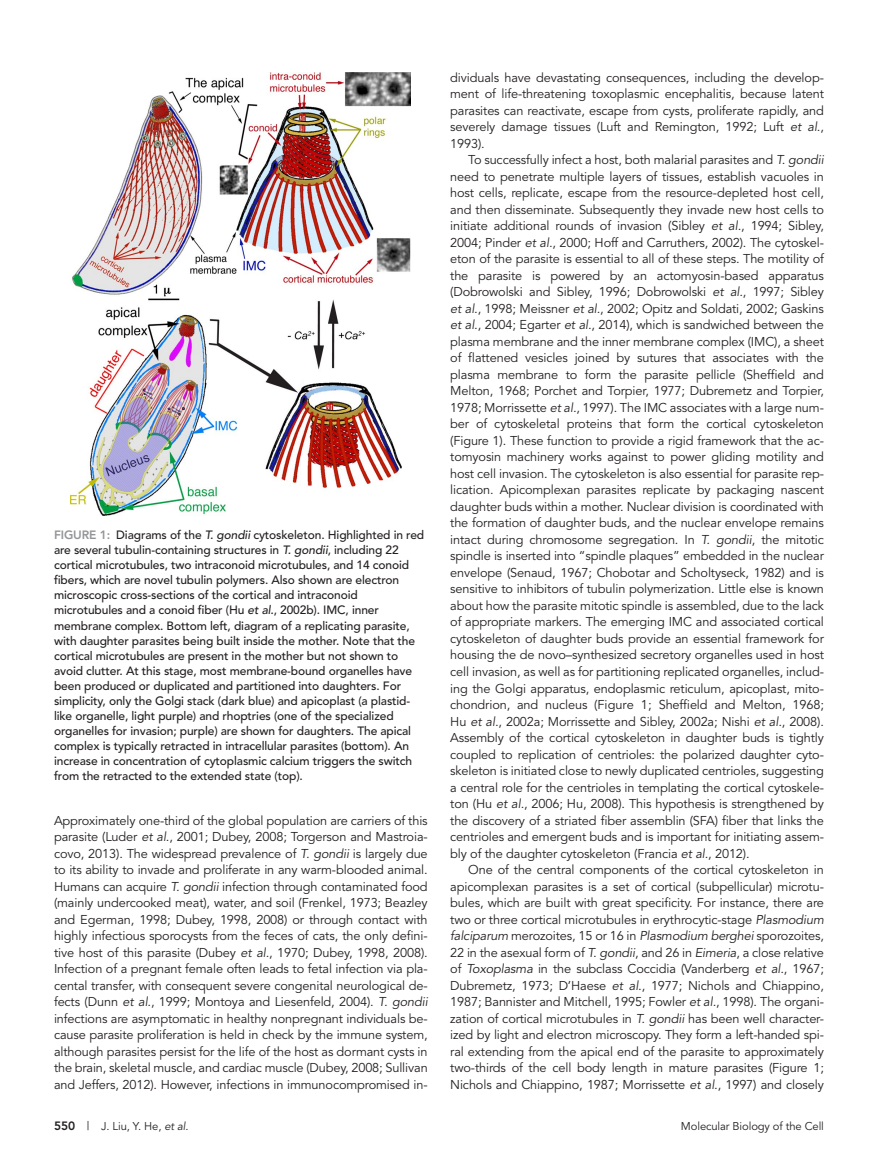
<style>
.page{position:relative;width:878px;height:1175px;background:#fff}
.page>*{position:absolute;margin:0;border:0;box-sizing:border-box;transform-origin:0 0}
.Para{font:12.75px/16.5px "Avenir";letter-spacing:-.01em;color:#231f20;text-align:justify}
.FigCaption{font:500 12px/15px "Avenir";letter-spacing:-.01em;color:#231f20}
.ParaFL{font:11.25px "Avenir";letter-spacing:-.01em;color:#231f20}
.s1{font-weight:800;color:#939598}
.s2{font-style:italic}
.s3{font-weight:800;font-size:12px}
.s4{font-size:12px}
</style>
<div class="page">
<img style="left:71px;top:72px;width:340px;height:443px">
<p class="FigCaption" style="left:54px;top:528px;width:372px"><span class="s1">FIGURE 1:</span> Diagrams of the <span class="s2">T. gondii</span> cytoskeleton. Highlighted in red are several tubulin-containing structures in <span class="s2">T. gondii</span>, including 22 cortical microtubules, two intraconoid microtubules, and 14 conoid fibers, which are novel tubulin polymers. Also shown are electron microscopic cross-sections of the cortical and intraconoid microtubules and a conoid fiber (Hu <span class="s2">et al.</span>, 2002b). IMC, inner membrane complex. Bottom left, diagram of a replicating parasite, with daughter parasites being built inside the mother. Note that the cortical microtubules are present in the mother but not shown to avoid clutter. At this stage, most membrane-bound organelles have been produced or duplicated and partitioned into daughters. For simplicity, only the Golgi stack (dark blue) and apicoplast (a plastid&shy;like organelle, light purple) and rhoptries (one of the specialized organelles for invasion; purple) are shown for daughters. The apical complex is typically retracted in intracellular parasites (bottom). An increase in concentration of cytoplasmic calcium triggers the switch from the retracted to the extended state (top).</p>
<p class="Para" style="left:54px;top:812px;width:375px">Approximately one-third of the global population are carriers of this parasite (Luder <span class="s2">et al.</span>, 2001; Dubey, 2008; Torgerson and Mastroia&shy;covo, 2013). The widespread prevalence of <span class="s2">T. gondii</span> is largely due to its ability to invade and proliferate in any warm-blooded animal.<br>Humans can acquire <span class="s2">T. gondii</span> infection through contaminated food (mainly undercooked meat), water, and soil (Frenkel, 1973; Beazley and Egerman, 1998; Dubey, 1998, 2008) or through contact with highly infectious sporocysts from the feces of cats, the only defini&shy;tive host of this parasite (Dubey <span class="s2">et al.</span>, 1970; Dubey, 1998, 2008).<br>Infection of a pregnant female often leads to fetal infection via pla&shy;cental transfer, with consequent severe congenital neurological de&shy;fects (Dunn <span class="s2">et al.</span>, 1999; Montoya and Liesenfeld, 2004). <span class="s2">T. gondii </span>infections are asymptomatic in healthy nonpregnant individuals be&shy;cause parasite proliferation is held in check by the immune system, although parasites persist for the life of the host as dormant cysts in the brain, skeletal muscle, and cardiac muscle (Dubey, 2008; Sullivan and Jeffers, 2012). However, infections in immunocompromised in-</p>
<p class="Para" style="left:450px;top:69px;width:375px">dividuals have devastating consequences, including the develop&shy;ment of life-threatening toxoplasmic encephalitis, because latent parasites can reactivate, escape from cysts, proliferate rapidly, and severely damage tissues (Luft and Remington, 1992; Luft <span class="s2">et al.</span>, 1993).</p>
<p class="Para" style="left:450px;top:152px;width:375px;text-indent:18px">To successfully infect a host, both malarial parasites and <span class="s2">T. gondii </span>need to penetrate multiple layers of tissues, establish vacuoles in host cells, replicate, escape from the resource-depleted host cell, and then disseminate. Subsequently they invade new host cells to initiate additional rounds of invasion (Sibley <span class="s2">et al.</span>, 1994; Sibley, 2004; Pinder <span class="s2">et al.</span>, 2000; Hoff and Carruthers, 2002). The cytoskel&shy;eton of the parasite is essential to all of these steps. The motility of the parasite is powered by an actomyosin-based apparatus (Dobrowolski and Sibley, 1996; Dobrowolski <span class="s2">et al.</span>, 1997; Sibley <span class="s2">et al.</span>, 1998; Meissner <span class="s2">et al.</span>, 2002; Opitz and Soldati, 2002; Gaskins <span class="s2">et al.</span>, 2004; Egarter <span class="s2">et al.</span>, 2014), which is sandwiched between the plasma membrane and the inner membrane complex (IMC), a sheet of flattened vesicles joined by sutures that associates with the plasma membrane to form the parasite pellicle (Sheffield and Melton, 1968; Porchet and Torpier, 1977; Dubremetz and Torpier, 1978; Morrissette <span class="s2">et al.</span>, 1997). The IMC associates with a large num&shy;ber of cytoskeletal proteins that form the cortical cytoskeleton (Figure 1). These function to provide a rigid framework that the ac&shy;tomyosin machinery works against to power gliding motility and host cell invasion. The cytoskeleton is also essential for parasite rep&shy;lication. Apicomplexan parasites replicate by packaging nascent daughter buds within a mother. Nuclear division is coordinated with the formation of daughter buds, and the nuclear envelope remains intact during chromosome segregation. In <span class="s2">T. gondii</span>, the mitotic spindle is inserted into “spindle plaques” embedded in the nuclear envelope (Senaud, 1967; Chobotar and Scholtyseck, 1982) and is sensitive to inhibitors of tubulin polymerization. Little else is known about how the parasite mitotic spindle is assembled, due to the lack of appropriate markers. The emerging IMC and associated cortical cytoskeleton of daughter buds provide an essential framework for housing the de novo–synthesized secretory organelles used in host cell invasion, as well as for partitioning replicated organelles, includ&shy;ing the Golgi apparatus, endoplasmic reticulum, apicoplast, mito&shy;chondrion, and nucleus (Figure 1; Sheffield and Melton, 1968; Hu <span class="s2">et al.</span>, 2002a; Morrissette and Sibley, 2002a; Nishi <span class="s2">et al.</span>, 2008).<br>Assembly of the cortical cytoskeleton in daughter buds is tightly coupled to replication of centrioles: the polarized daughter cyto&shy;skeleton is initiated close to newly duplicated centrioles, suggesting a central role for the centrioles in templating the cortical cytoskele&shy;ton (Hu <span class="s2">et al.</span>, 2006; Hu, 2008). This hypothesis is strengthened by the discovery of a striated fiber assemblin (SFA) fiber that links the centrioles and emergent buds and is important for initiating assem&shy;bly of the daughter cytoskeleton (Francia <span class="s2">et al.</span>, 2012).</p>
<p class="Para" style="left:450px;top:861px;width:375px;text-indent:18px">One of the central components of the cortical cytoskeleton in apicomplexan parasites is a set of cortical (subpellicular) microtu&shy;bules, which are built with great specificity. For instance, there are two or three cortical microtubules in erythrocytic-stage <span class="s2">Plasmodium falciparum</span> merozoites, 15 or 16 in <span class="s2">Plasmodium berghei</span> sporozoites, 22 in the asexual form of <span class="s2">T. gondii</span>, and 26 in <span class="s2">Eimeria</span>, a close relative of <span class="s2">Toxoplasma</span> in the subclass Coccidia (Vanderberg <span class="s2">et al.</span>, 1967; Dubremetz, 1973; D’Haese <span class="s2">et al.</span>, 1977; Nichols and Chiappino, 1987; Bannister and Mitchell, 1995; Fowler <span class="s2">et al.</span>, 1998). The organi&shy;zation of cortical microtubules in <span class="s2">T. gondii</span> has been well character&shy;ized by light and electron microscopy. They form a left-handed spi&shy;ral extending from the apical end of the parasite to approximately two-thirds of the cell body length in mature parasites (Figure 1; Nichols and Chiappino, 1987; Morrissette <span class="s2">et al.</span>, 1997) and closely</p>
<p class="ParaFL" style="left:54px;top:1119px;width:136px"><span class="s3">550</span> <span class="s4">|</span> J. Liu, Y. He, <span class="s2">et al</span>.</p>
<p class="ParaFL" style="left:681px;top:1119px;width:144px">Molecular Biology of the Cell</p>
</div>
